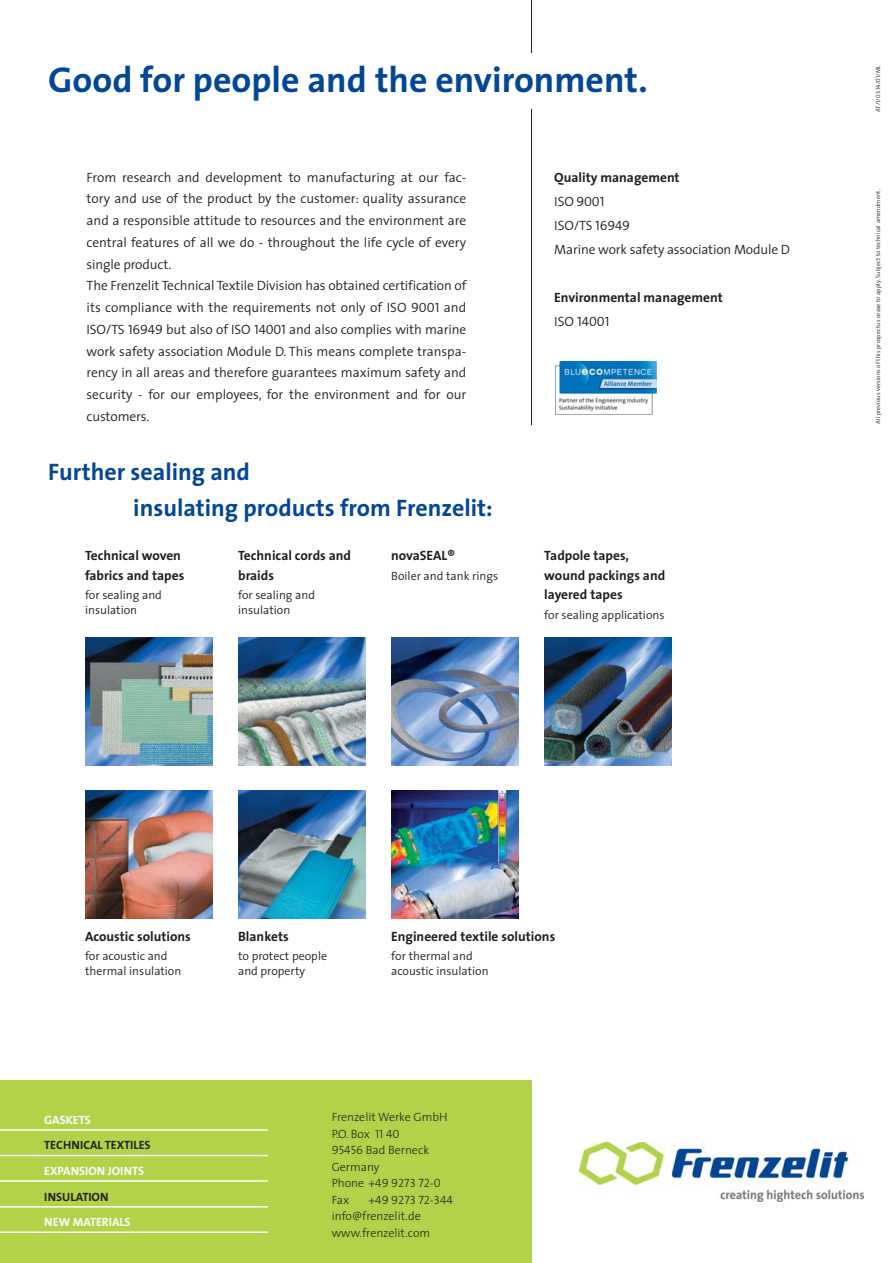
<style>
.page{position:relative;width:893px;height:1263px;background:#fff}
.page>*{position:absolute;margin:0;border:0;box-sizing:border-box;transform-origin:0 0}
.t1{font:700 36px "The Sans";color:#034694}
.t2{font:700 24px/36px "The Sans";color:#034694}
.t3{font:300 13.5px/21.8px "The Sans";color:#231f20}
.t4{font:700 13.5px/19.5px "The Sans";color:#231f20}
.t5{font:13.5px "The Sans Semi Light Caps";color:#231f20}
.t6{font:300 12px/15px "The Sans";color:#231f20}
.t7{font:300 12px/16.5px "The Sans";color:#231f20}
.t8{font:700 12px "The Sans";color:#fff}
.t9{font:12px "The Sans Light Caps";color:#231f20}
.t10{font:700 12px "The Sans";color:#231f20}
.t11{font:300 6px "The Sans";letter-spacing:.015em;color:#231f20}
.t12{font:6px "The Sans Semi Light Caps";color:#231f20}
.s1{font-family:"The Sans Semi Light Caps";font-weight:400}
.s2{font-family:"The Sans";font-weight:300}
.s3{font-family:"The Sans Light Caps";font-weight:400}
</style>
<div class="page">
<img style="left:85px;top:791px;width:128px;height:127px">
<img style="left:238px;top:791px;width:128px;height:127px">
<img style="left:85px;top:638px;width:128px;height:127px">
<img style="left:238px;top:638px;width:128px;height:127px">
<img style="left:391px;top:791px;width:128px;height:127px">
<img style="left:391px;top:638px;width:128px;height:127px">
<img style="left:544px;top:638px;width:128px;height:127px">
<div style="left:0;top:1080px;width:531px;height:183px;background:#b2d349"></div>
<img style="left:579px;top:1142px;width:284px;height:60px">
<hr style="left:0;top:1129px;width:268px;height:2px;background:#fff">
<hr style="left:0;top:1155px;width:268px;height:1px;background:#fff">
<hr style="left:0;top:1180px;width:268px;height:2px;background:#fff">
<hr style="left:0;top:1206px;width:268px;height:2px;background:#fff">
<hr style="left:0;top:1232px;width:268px;height:1px;background:#fff">
<hr style="left:531px;top:0;width:1px;height:425px;background:#231f20">
<div style="left:476px;top:54px;width:112px;height:55px;background:#fff"></div>
<img style="left:555px;top:362px;width:101px;height:53px">
<h1 class="t1" style="left:48px;top:64px;width:601px">Good for people and the environment.</h1>
<p class="t3" style="left:87px;top:168px;width:381px">From research and development to manufacturing at our fac&shy;tory and use of the product by the customer: quality assurance and a responsible attitude to resources and the environment are central features of all we do - throughout the life cycle of every single product.<br>The Frenzelit Technical Textile Division has obtained certification of its compliance with the requirements not only of ISO <span class="s1">9001</span> and ISO/TS <span class="s1">16949</span> but also of ISO <span class="s1">14001</span> and also complies with marine work safety association Module D. This means complete transpa&shy;rency in all areas and therefore guarantees maximum safety and security - for our employees, for the environment and for our customers.</p>
<p class="t4" style="left:554px;top:168px;width:127px">Quality management</p>
<p class="t5" style="left:554px;top:193px;width:52px"><span class="s2">ISO</span> 9001</p>
<p class="t3" style="left:554px;top:214px;width:237px;line-height:24px">ISO/TS <span class="s1">16949<br></span>Marine work safety association Module D</p>
<p class="t4" style="left:554px;top:288px;width:170px">Environmental management</p>
<p class="t5" style="left:554px;top:312px;width:57px"><span class="s2">ISO</span> 14001</p>
<h2 class="t2" style="left:133px;top:456px;width:361px;text-indent:-85px">Further sealing and<br>insulating products from Frenzelit:</h2>
<p class="t4" style="left:85px;top:547px;width:101px">Technical woven fabrics and tapes</p>
<p class="t6" style="left:85px;top:589px;width:78px">for sealing and insulation</p>
<p class="t4" style="left:238px;top:547px;width:114px">Technical cords and braids</p>
<p class="t6" style="left:238px;top:589px;width:78px">for sealing and insulation</p>
<p class="t4" style="left:391px;top:547px;width:65px">novaSEAL®</p>
<p class="t6" style="left:391px;top:569px;width:108px">Boiler and tank rings</p>
<p class="t4" style="left:544px;top:547px;width:122px">Tadpole tapes, wound packings and layered tapes</p>
<p class="t6" style="left:544px;top:608px;width:122px">for sealing applications</p>
<p class="t12" style="left:874px;top:112px;width:48px;rotate:-90deg"><span class="s2">AT/</span>1/03.14/01<span class="s2">/ML</span></p>
<p class="t11" style="left:875px;top:424px;width:236px;rotate:-90deg">All previous versions of this prospectus cease to apply. Subject to technical amendment.</p>
<p class="t4" style="left:85px;top:928px;width:107px">Acoustic solutions</p>
<p class="t6" style="left:85px;top:950px;width:98px">for acoustic and thermal insulation</p>
<p class="t4" style="left:238px;top:928px;width:52px">Blankets</p>
<p class="t6" style="left:238px;top:950px;width:90px">to protect people and property</p>
<p class="t4" style="left:391px;top:928px;width:165px">Engineered textile solutions</p>
<p class="t6" style="left:391px;top:950px;width:99px">for thermal and acoustic insulation</p>
<p class="t8" style="left:44px;top:1115px;width:48px">GASKETS</p>
<p class="t10" style="left:44px;top:1140px;width:108px">TECHNICAL TEXTILES</p>
<p class="t8" style="left:44px;top:1166px;width:101px">EXPANSION JOINTS</p>
<p class="t10" style="left:44px;top:1192px;width:66px">INSULATION</p>
<p class="t8" style="left:44px;top:1217px;width:88px">NEW MATERIALS</p>
<p class="t7" style="left:332px;top:1109px;width:117px">Frenzelit Werke GmbH<br>P.O. Box <span class="s3">11 40<br>95456</span> Bad Berneck<br>Germany</p>
<p class="t9" style="left:332px;top:1176px;width:111px"><span class="s2">Phone</span> +49 9273 72-0</p>
<p class="t7" style="left:332px;top:1191px;width:19px">Fax</p>
<p class="t9" style="left:368px;top:1192px;width:86px">+49 9273 72-344</p>
<p class="t7" style="left:332px;top:1208px;width:100px">info@frenzelit.de www.frenzelit.com</p>
</div>
